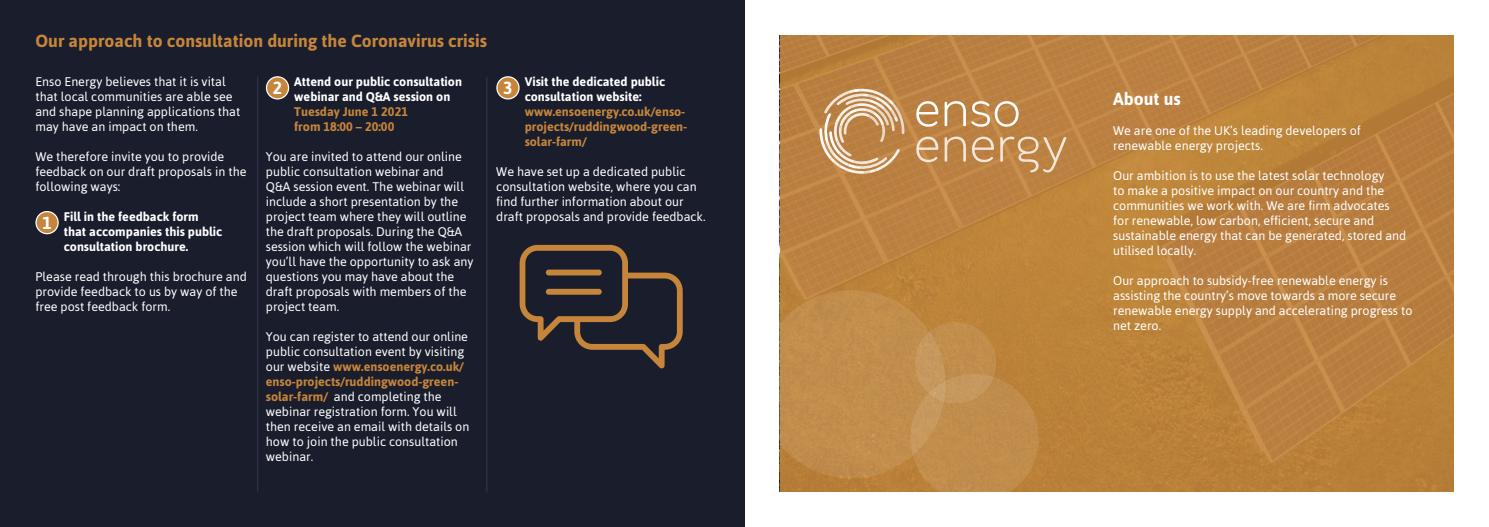
<style>
.page{position:relative;width:1489px;height:527px;background:#fff}
.page>*{position:absolute;margin:0;border:0;box-sizing:border-box;transform-origin:0 0}
.t1{font:700 17.5px "Asap";color:#c5853b}
.t2{font:700 17.5px "Asap";color:#fff}
.t3{font:12.5px/15px "Asap";color:#fff}
.t4{font:700 12.5px/15px "Asap";color:#fff}
.t5{font:700 12.5px/15px "Asap";color:#c5853b}
.s1{font-weight:700;color:#c5853b}
</style>
<div class="page">
<div style="left:780px;top:35px;width:673px;height:456px;background:#ba813d"></div>
<div style="left:0;top:0;width:744px;height:526px;background:#1a1d2c"></div>
<svg style="left:819px;top:89px;width:85px;height:84px"></svg>
<svg style="left:916px;top:101px;width:22px;height:26px"></svg>
<svg style="left:944px;top:101px;width:21px;height:25px"></svg>
<svg style="left:971px;top:101px;width:47px;height:26px"></svg>
<svg style="left:916px;top:136px;width:22px;height:26px"></svg>
<svg style="left:944px;top:136px;width:21px;height:25px"></svg>
<svg style="left:972px;top:136px;width:21px;height:26px"></svg>
<svg style="left:1000px;top:136px;width:66px;height:36px"></svg>
<svg style="left:757px;top:290px;width:188px;height:188px;fill:#c18e4d"></svg>
<svg style="left:910px;top:373px;width:128px;height:129px;fill:#c08d4c"></svg>
<svg style="left:914px;top:322px;width:82px;height:81px;fill:#c49150"></svg>
<div style="left:36px;top:211px;width:22px;height:22px;background:#c5853b;border-radius:50%"></div>
<div style="left:35px;top:211px;width:24px;height:23px;border:1px solid #fff;border-radius:50%"></div>
<div style="left:266px;top:77px;width:22px;height:22px;background:#c5853b;border-radius:50%"></div>
<div style="left:266px;top:76px;width:23px;height:23px;border:1px solid #fff;border-radius:50%"></div>
<div style="left:497px;top:77px;width:22px;height:22px;background:#c5853b;border-radius:50%"></div>
<div style="left:496px;top:76px;width:23px;height:23px;border:1px solid #fff;border-radius:50%"></div>
<hr style="left:486px;top:76px;width:1px;height:415px;background:#323445">
<hr style="left:257px;top:76px;width:1px;height:415px;background:#323445">
<svg style="left:519px;top:244px;width:163px;height:124px"></svg>
<h1 class="t1" style="left:35px;top:30px;width:453px">Our approach to consultation during the Coronavirus crisis</h1>
<p class="t3" style="left:35px;top:73px;width:206px">Enso Energy believes that it is vital that local communities are able see and shape planning applications that may have an impact on them.</p>
<p class="t3" style="left:35px;top:148px;width:212px">We therefore invite you to provide feedback on our draft proposals in the following ways:</p>
<p class="t4" style="left:64px;top:208px;width:160px">Fill in the feedback form that accompanies this public consultation brochure.</p>
<p class="t3" style="left:35px;top:268px;width:213px">Please read through this brochure and provide feedback to us by way of the free post feedback form.</p>
<p class="t4" style="left:294px;top:73px;width:169px">Attend our public consultation webinar and Q&amp;A session on</p>
<p class="t5" style="left:294px;top:103px;width:115px">Tuesday June 1 2021 from 18:00 – 20:00</p>
<p class="t3" style="left:266px;top:148px;width:209px">You are invited to attend our online public consultation webinar and<br>Q&amp;A session event. The webinar will include a short presentation by the project team where they will outline the draft proposals. During the Q&amp;A session which will follow the webinar you’ll have the opportunity to ask any questions you may have about the draft proposals with members of the project team.</p>
<p class="t3" style="left:266px;top:328px;width:205px">You can register to attend our online public consultation event by visiting our website <span class="s1">www.ensoenergy.co.uk/ enso-projects/ruddingwood-green&shy;solar-farm/</span> and completing the webinar registration form. You will then receive an email with details on how to join the public consultation webinar.</p>
<p class="t4" style="left:524px;top:73px;width:142px">Visit the dedicated public consultation website:</p>
<p class="t5" style="left:524px;top:103px;width:164px">www.ensoenergy.co.uk/enso&shy;projects/ruddingwood-green&shy;solar-farm/</p>
<p class="t3" style="left:496px;top:163px;width:211px">We have set up a dedicated public consultation website, where you can find further information about our draft proposals and provide feedback.</p>
<h1 class="t2" style="left:273px;top:77px;width:11px">2</h1>
<h1 class="t2" style="left:503px;top:77px;width:11px">3</h1>
<h1 class="t2" style="left:42px;top:212px;width:11px">1</h1>
<h1 class="t2" style="left:1113px;top:89px;width:69px">About us</h1>
<p class="t3" style="left:1113px;top:123px;width:249px">We are one of the UK’s leading developers of renewable energy projects.</p>
<p class="t3" style="left:1113px;top:168px;width:294px">Our ambition is to use the latest solar technology<br>to make a positive impact on our country and the communities we work with. We are firm advocates for renewable, low carbon, efficient, secure and sustainable energy that can be generated, stored and utilised locally.</p>
<p class="t3" style="left:1113px;top:273px;width:301px">Our approach to subsidy-free renewable energy is assisting the country’s move towards a more secure renewable energy supply and accelerating progress to net zero.</p>
</div>
